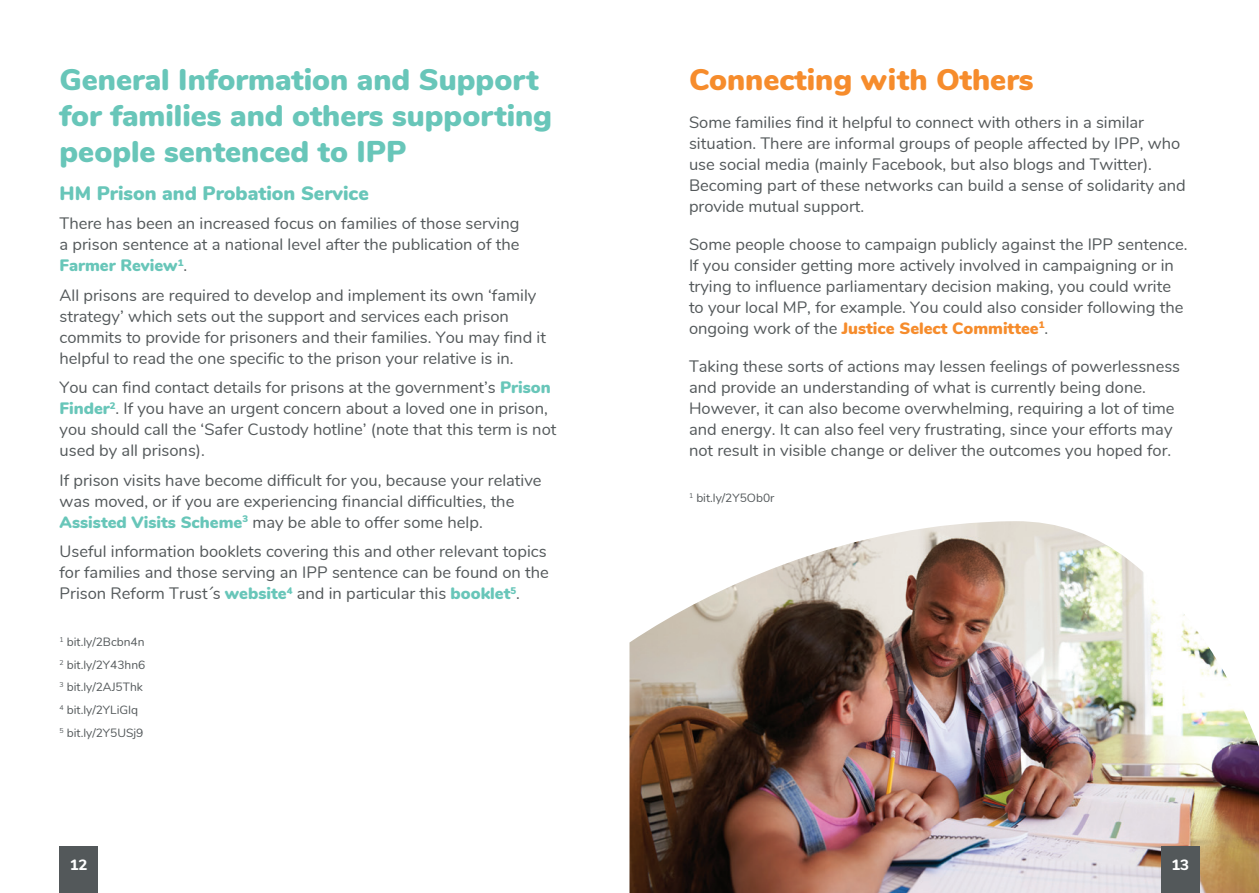
<style>
.page{position:relative;width:1259px;height:893px;background:#fff}
.page>*{position:absolute;margin:0;border:0;box-sizing:border-box;transform-origin:0 0}
.t1{font:900 30px/36px "Nunito";color:#68c6b9}
.t2{font:900 30px "Nunito";color:#f68c2c}
.t3{font:900 19.5px "Nunito";color:#68c6b9}
.t4{font:16.5px/21px "Nunito";color:#53585a}
.t5{font:800 15px "Nunito";color:#fff}
.t6{font:12px "Nunito";color:#53585a}
.s1{font-weight:900;color:#68c6b9}
.s2{font-weight:900;color:#f68c2c}
</style>
<div class="page">
<img style="left:629px;top:521px;width:630px;height:372px">
<div style="left:60px;top:846px;width:38px;height:47px;background:#53585a"></div>
<div style="left:1161px;top:846px;width:38px;height:47px;background:#53585a"></div>
<p class="t1" style="left:60px;top:60px;width:494px">General Information and Support for families and others supporting people sentenced to IPP</p>
<p class="t3" style="left:60px;top:179px;width:311px">HM Prison and Probation Service</p>
<p class="t4" style="left:60px;top:212px;width:461px;text-align:justify">There has been an increased focus on families of those serving a prison sentence at a national level after the publication of the <span class="s1">Farmer Review</span><sup>1</sup>.</p>
<p class="t4" style="left:60px;top:284px;width:488px">All prisons are required to develop and implement its own ‘family strategy’ which sets out the support and services each prison commits to provide for prisoners and their families. You may find it helpful to read the one specific to the prison your relative is in.</p>
<p class="t4" style="left:60px;top:376px;width:498px">You can find contact details for prisons at the government’s <span class="s1">Prison Finder</span><sup>2</sup>. If you have an urgent concern about a loved one in prison, you should call the ‘Safer Custody hotline’ (note that this term is not used by all prisons).</p>
<p class="t4" style="left:60px;top:469px;width:483px">If prison visits have become difficult for you, because your relative was moved, or if you are experiencing financial difficulties, the<br><span class="s1">Assisted Visits Scheme</span><sup>3</sup> may be able to offer some help.</p>
<p class="t4" style="left:60px;top:540px;width:491px">Useful information booklets covering this and other relevant topics for families and those serving an IPP sentence can be found on the<br>Prison Reform Trust´s <span class="s1">website</span><sup>4</sup> and in particular this <span class="s1">booklet</span><sup>5</sup>.</p>
<p class="t6" style="left:60px;top:633px;width:87px"><sup>1</sup> bit.ly/2Bcbn4n</p>
<p class="t6" style="left:60px;top:655px;width:87px"><sup>2</sup> bit.ly/2Y43hn6</p>
<p class="t6" style="left:60px;top:678px;width:85px"><sup>3</sup> bit.ly/2AJ5Thk</p>
<p class="t6" style="left:60px;top:701px;width:80px"><sup>4</sup> bit.ly/2YLiGIq</p>
<p class="t6" style="left:60px;top:724px;width:85px"><sup>5</sup> bit.ly/2Y5USj9</p>
<p class="t2" style="left:689px;top:57px;width:346px">Connecting with Others</p>
<p class="t4" style="left:689px;top:111px;width:498px">Some families find it helpful to connect with others in a similar situation. There are informal groups of people affected by IPP, who use social media (mainly Facebook, but also blogs and Twitter).<br>Becoming part of these networks can build a sense of solidarity and provide mutual support.</p>
<p class="t4" style="left:689px;top:233px;width:500px">Some people choose to campaign publicly against the IPP sentence.<br>If you consider getting more actively involved in campaigning or in trying to influence parliamentary decision making, you could write to your local MP, for example. You could also consider following the ongoing work of the <span class="s2">Justice Select Committee</span><sup>1</sup>.</p>
<p class="t4" style="left:689px;top:355px;width:493px">Taking these sorts of actions may lessen feelings of powerlessness and provide an understanding of what is currently being done.<br>However, it can also become overwhelming, requiring a lot of time and energy. It can also feel very frustrating, since your efforts may not result in visible change or deliver the outcomes you hoped for.</p>
<p class="t6" style="left:689px;top:489px;width:87px"><sup>1</sup> bit.ly/2Y5Ob0r</p>
<p class="t5" style="left:70px;top:854px;width:19px">12</p>
<p class="t5" style="left:1171px;top:854px;width:19px">13</p>
</div>
